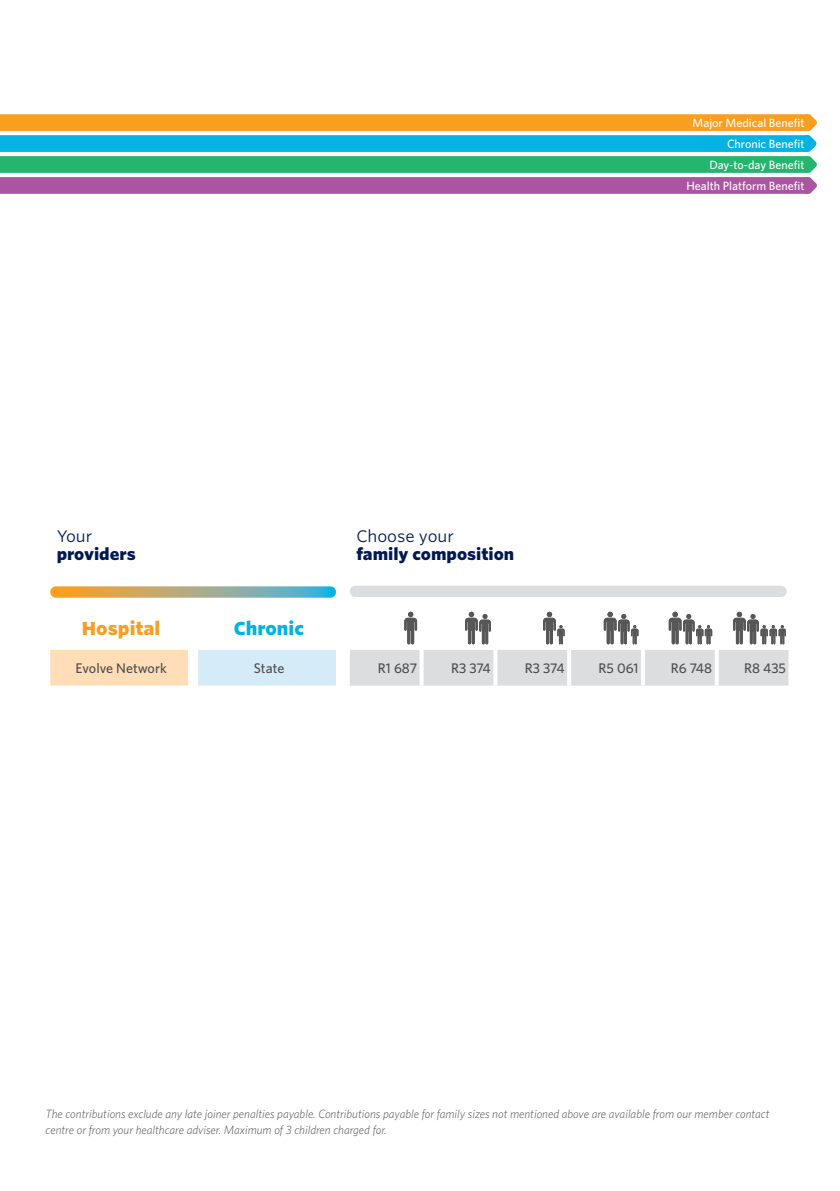
<style>
.page{position:relative;width:840px;height:1191px;background:#fff}
.page>*{position:absolute;margin:0;border:0;box-sizing:border-box;transform-origin:0 0}
.t1{font:900 18px "Whitney S Sm";color:#f99e21}
.t2{font:900 18px "Whitney S Sm";color:#00b3e3}
.t3{font:900 16px "Whitney S Sm";color:#001950}
.t4{font:16px "Whitney S Sm";color:#001950}
.t5{font:500 14px "Whitney";color:#4d4d4f}
.t6{font:italic 300 12px/16px "Whitney";color:#4d4d4f}
.t7{font:500 12px/21px "Whitney";color:#fff;text-align:right}
</style>
<div class="page">
<div style="left:0;top:112px;width:809px;height:21px;background:#f99f20"></div>
<div style="left:0;top:133px;width:809px;height:21px;background:#00b3e3"></div>
<div style="left:0;top:154px;width:809px;height:21px;background:#25b56f"></div>
<div style="left:0;top:175px;width:809px;height:21px;background:#aa55a1"></div>
<hr style="left:0;top:194px;width:811px;height:4px;background:#fff">
<hr style="left:0;top:152px;width:811px;height:4px;background:#fff">
<hr style="left:0;top:173px;width:811px;height:4px;background:#fff">
<hr style="left:0;top:110px;width:811px;height:4px;background:#fff">
<hr style="left:0;top:131px;width:811px;height:4px;background:#fff">
<svg style="left:804px;top:114px;width:12px;height:80px"></svg>
<div style="left:48px;top:648px;width:142px;height:39px;background:#ffdeb7"></div>
<div style="left:196px;top:648px;width:142px;height:39px;background:#d6ebf8"></div>
<hr style="left:46px;top:646px;width:144px;height:4px;background:#fff">
<hr style="left:196px;top:646px;width:142px;height:4px;background:#fff">
<svg style="left:198px;top:597px;width:135px;height:1px"></svg>
<hr style="left:46px;top:650px;width:4px;height:35px;background:#fff">
<hr style="left:188px;top:650px;width:4px;height:35px;background:#fff">
<hr style="left:194px;top:650px;width:4px;height:35px;background:#fff">
<svg style="left:53px;top:597px;width:135px;height:1px"></svg>
<svg style="left:48px;top:685px;width:142px;height:2px"></svg>
<svg style="left:196px;top:685px;width:140px;height:2px"></svg>
<svg style="left:50px;top:586px;width:286px;height:11px;background:#a9ac87"></svg>
<div style="left:349px;top:585px;width:437px;height:12px;background:#dcddde;border-radius:6px"></div>
<svg style="left:336px;top:611px;width:453px;height:76px"></svg>
<h2 class="t4" style="left:57px;top:525px;width:37px">Your</h2>
<h2 class="t3" style="left:57px;top:542px;width:81px">providers</h2>
<h2 class="t4" style="left:356px;top:525px;width:99px">Choose your</h2>
<h2 class="t3" style="left:356px;top:542px;width:159px">family composition</h2>
<p class="t7" style="left:686px;top:113px;width:119px">Major Medical Benefit<br>Chronic Benefit<br>Day-to-day Benefit<br>Health Platform Benefit</p>
<h1 class="t1" style="left:82px;top:616px;width:80px">Hospital</h1>
<h1 class="t2" style="left:234px;top:616px;width:72px">Chronic</h1>
<p class="t5" style="left:76px;top:659px;width:93px">Evolve Network</p>
<p class="t5" style="left:254px;top:659px;width:32px">State</p>
<p class="t5" style="left:378px;top:659px;width:41px">R1 687</p>
<p class="t5" style="left:451px;top:659px;width:41px">R3 374</p>
<p class="t5" style="left:524px;top:659px;width:41px">R3 374</p>
<p class="t5" style="left:598px;top:659px;width:41px">R5 061</p>
<p class="t5" style="left:670px;top:659px;width:43px">R6 748</p>
<p class="t5" style="left:743px;top:659px;width:43px">R8 435</p>
<p class="t6" style="left:46px;top:1105px;width:725px">The contributions exclude any late joiner penalties payable. Contributions payable for family sizes not mentioned above are available from our member contact centre or from your healthcare adviser. Maximum of 3 children charged for.</p>
</div>
